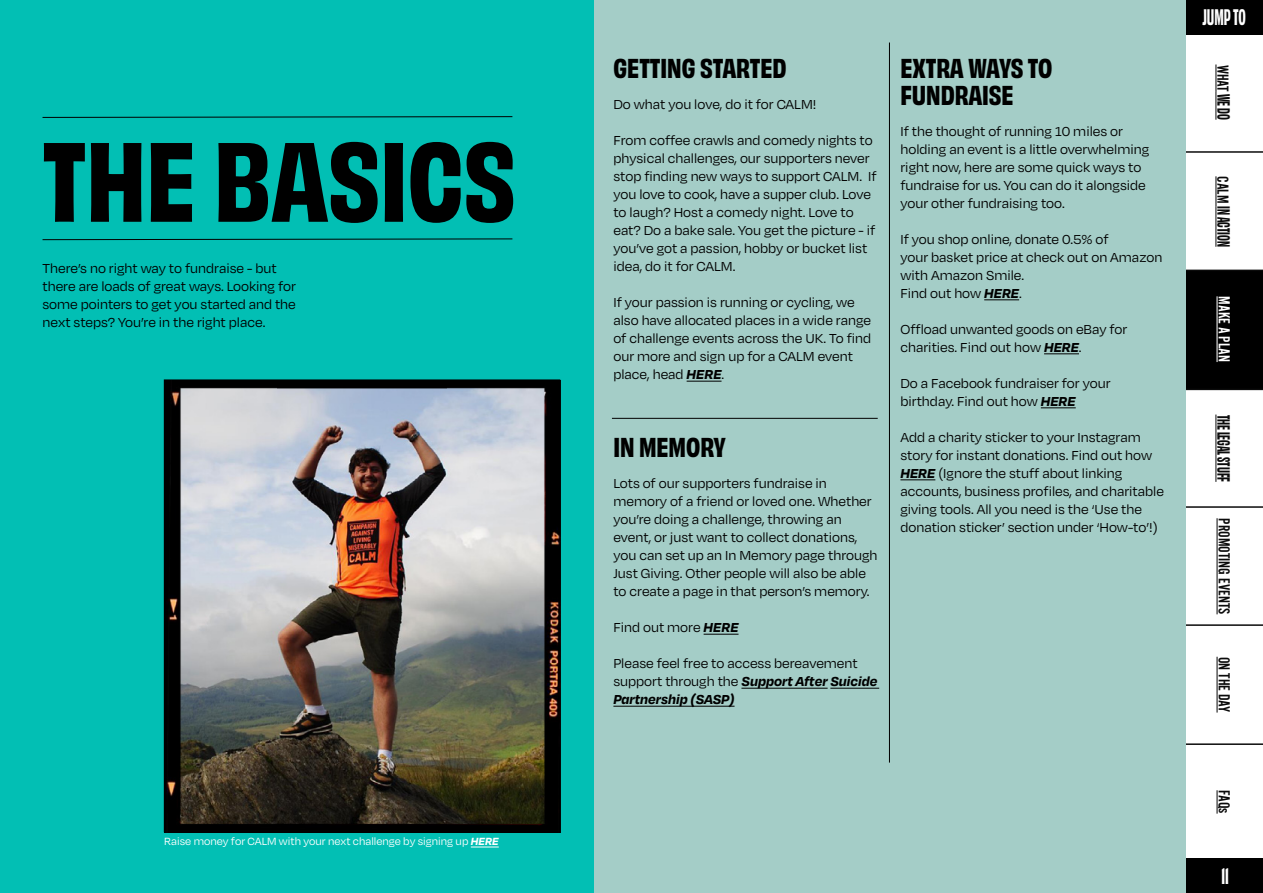
<style>
.page{position:relative;width:1263px;height:893px;background:#fff}
.page>*{position:absolute;margin:0;border:0;box-sizing:border-box;transform-origin:0 0}
.t1{font:700 105px "Obviously Narw";color:#000}
.t2{font:700 25.5px/27px "Obviously Narw";color:#000}
.t3{font:700 condensed 21px "Obviously";color:#fff}
.t4{font:16.5px "Alternate Gothic LT No 2";color:#0b0b0b}
.t5{font:700 condensed 16.5px "Obviously";color:#0b0b0b}
.t6{font:16.5px "Alternate Gothic LT No 2";color:#fff}
.t7{font:15px/18px "Degular";color:#000}
.t8{font:12px "Degular";color:#fff}
.s1{font-weight:700;font-style:italic}
.s2{font-family:"Obviously";font-weight:700;font-stretch:condensed}
.s3{font-family:"Alternate Gothic LT No 2";font-weight:400;font-stretch:normal}
</style>
<div class="page">
<div style="left:1185px;top:270px;width:78px;height:119px;background:#000"></div>
<div style="left:1185px;top:859px;width:78px;height:34px;background:#000"></div>
<div style="left:1185px;top:0;width:78px;height:34px;background:#000"></div>
<hr style="left:1216px;top:657px;width:1px;height:56px;background:#0b0b0b">
<hr style="left:1215px;top:176px;width:1px;height:30px;background:#0b0b0b">
<hr style="left:1215px;top:206px;width:1px;height:41px;background:#0b0b0b">
<svg style="left:1215px;top:64px;width:1px;height:56px"></svg>
<hr style="left:1216px;top:296px;width:1px;height:66px;background:#fff">
<hr style="left:1216px;top:518px;width:1px;height:96px;background:#0b0b0b">
<svg style="left:1216px;top:790px;width:1px;height:24px"></svg>
<hr style="left:1215px;top:415px;width:1px;height:67px;background:#0b0b0b">
<hr style="left:1185px;top:151px;width:78px;height:2px;background:#0b0b0b">
<hr style="left:1185px;top:270px;width:78px;height:1px;background:#0b0b0b">
<hr style="left:1185px;top:389px;width:78px;height:1px;background:#0b0b0b">
<hr style="left:1185px;top:506px;width:78px;height:2px;background:#0b0b0b">
<hr style="left:1185px;top:624px;width:78px;height:2px;background:#0b0b0b">
<hr style="left:1185px;top:743px;width:78px;height:2px;background:#0b0b0b">
<div style="left:0;top:0;width:1185px;height:893px;background:#a4cdc7"></div>
<div style="left:0;top:0;width:593px;height:893px;background:#02bfb4"></div>
<hr style="left:704px;top:634px;width:34px;height:1px;background:#000">
<hr style="left:741px;top:688px;width:87px;height:1px;background:#000">
<hr style="left:830px;top:688px;width:49px;height:1px;background:#000">
<hr style="left:613px;top:706px;width:121px;height:1px;background:#000">
<hr style="left:687px;top:381px;width:34px;height:1px;background:#000">
<hr style="left:984px;top:299px;width:35px;height:1px;background:#000">
<hr style="left:1044px;top:353px;width:35px;height:1px;background:#000">
<hr style="left:1041px;top:407px;width:35px;height:1px;background:#000">
<hr style="left:900px;top:479px;width:35px;height:1px;background:#000">
<hr style="left:889px;top:43px;width:1px;height:720px;background:#000">
<hr style="left:612px;top:418px;width:266px;height:1px;background:#000">
<svg style="left:471px;top:847px;width:28px;height:1px"></svg>
<svg style="left:42px;top:116px;width:471px;height:2px"></svg>
<svg style="left:42px;top:238px;width:471px;height:2px"></svg>
<img style="left:164px;top:381px;width:114px;height:451px">
<img style="left:278px;top:381px;width:282px;height:451px">
<h1 class="t1" style="left:43px;top:103px;width:475px">THE BASICS</h1>
<p class="t7" style="left:43px;top:259px;width:255px">There’s no right way to fundraise - but there are loads of great ways. Looking for some pointers to get you started and the next steps? You’re in the right place.</p>
<p class="t8" style="left:164px;top:834px;width:336px">Raise money for CALM with your next challenge by signing up <span class="s1">HERE</span></p>
<h2 class="t2" style="left:613px;top:53px;width:175px">GETTING STARTED</h2>
<p class="t7" style="left:613px;top:95px;width:205px">Do what you love, do it for CALM!</p>
<p class="t7" style="left:613px;top:131px;width:265px">From coffee crawls and comedy nights to physical challenges, our supporters never stop finding new ways to support CALM. If you love to cook, have a supper club. Love to laugh? Host a comedy night. Love to eat? Do a bake sale. You get the picture - if you’ve got a passion, hobby or bucket list idea, do it for CALM.</p>
<p class="t7" style="left:613px;top:293px;width:259px">If your passion is running or cycling, we also have allocated places in a wide range of challenge events across the UK. To find our more and sign up for a CALM event place, head <span class="s1">HERE</span>.</p>
<h2 class="t2" style="left:613px;top:432px;width:114px">IN MEMORY</h2>
<p class="t7" style="left:613px;top:474px;width:266px">Lots of our supporters fundraise in memory of a friend or loved one. Whether you’re doing a challenge, throwing an event, or just want to collect donations, you can set up an In Memory page through Just Giving. Other people will also be able to create a page in that person’s memory.</p>
<p class="t7" style="left:613px;top:618px;width:127px">Find out more <span class="s1">HERE</span></p>
<p class="t7" style="left:613px;top:654px;width:266px">Please feel free to access bereavement support through the <span class="s1">Support After Suicide<br>Partnership (SASP)</span></p>
<h2 class="t2" style="left:900px;top:52px;width:154px">EXTRA WAYS TO<br>FUNDRAISE</h2>
<p class="t7" style="left:900px;top:121px;width:250px">If the thought of running 10 miles or holding an event is a little overwhelming right now, here are some quick ways to fundraise for us. You can do it alongside your other fundraising too.</p>
<p class="t7" style="left:900px;top:229px;width:263px">If you shop online, donate 0.5% of<br>your basket price at check out on Amazon with Amazon Smile.<br>Find out how <span class="s1">HERE</span>.</p>
<p class="t7" style="left:900px;top:319px;width:228px">Offload unwanted goods on eBay for charities. Find out how <span class="s1">HERE</span>.</p>
<p class="t7" style="left:900px;top:373px;width:212px">Do a Facebook fundraiser for your birthday. Find out how <span class="s1">HERE</span></p>
<p class="t7" style="left:900px;top:427px;width:265px">Add a charity sticker to your Instagram story for instant donations. Find out how <span class="s1">HERE</span> (Ignore the stuff about linking accounts, business profiles, and charitable giving tools. All you need is the ‘Use the donation sticker’ section under ‘How-to’!)</p>
<h3 class="t3" style="left:1202px;top:3px;width:45px">JUMP TO</h3>
<p class="t4" style="left:1231px;top:64px;width:57px;rotate:90deg">WHAT <span class="s2">WE DO</span></p>
<p class="t5" style="left:1235px;top:176px;width:72px;rotate:90deg"><span class="s3">CALM</span> IN ACTION</p>
<p class="t6" style="left:1232px;top:296px;width:67px;rotate:90deg">MAKE A PLAN</p>
<p class="t5" style="left:1235px;top:415px;width:69px;rotate:90deg">THE LEGAL STUFF</p>
<p class="t4" style="left:1232px;top:518px;width:98px;rotate:90deg">PROMOTING EVENTS</p>
<p class="t4" style="left:1232px;top:657px;width:57px;rotate:90deg">ON THE DAY</p>
<p class="t4" style="left:1232px;top:790px;width:25px;rotate:90deg">FAQs</p>
<h3 class="t3" style="left:1221px;top:861px;width:9px">11</h3>
</div>
